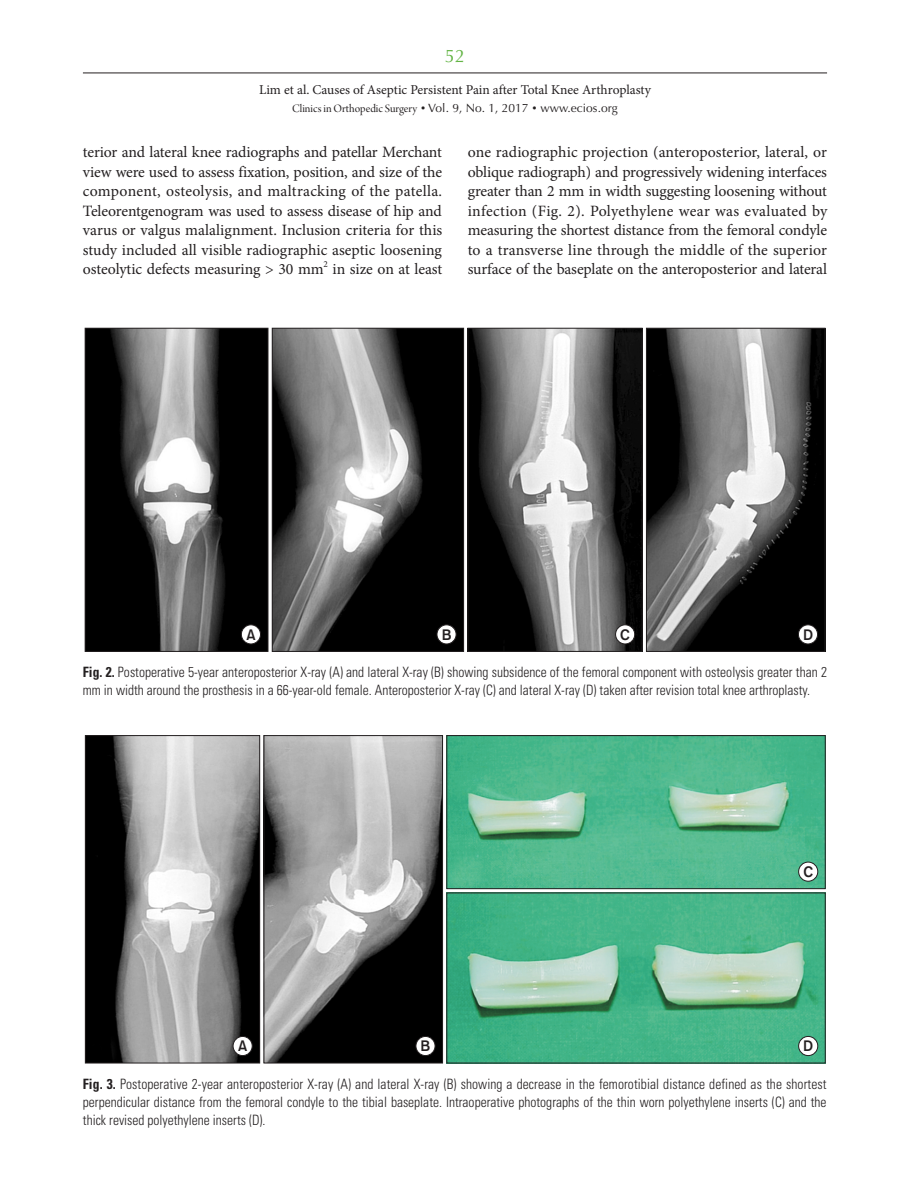
<style>
.page{position:relative;width:910px;height:1195px;background:#fff}
.page>*{position:absolute;margin:0;border:0;box-sizing:border-box;transform-origin:0 0}
.t1{font:18px "Optima LT Std";color:#63b445}
.t2{font:15.75px/19.5px "Minion Pro";letter-spacing:-.005em;color:#231f20;text-align:justify}
.t3{font:15px "Gothic 725 BT Bold A";color:#231f20}
.t4{font:300 condensed 14.25px/18px "Univers";color:#231f20;scale:.95 1}
.t5{font:13.5px "Minion Pro";color:#231f20}
.t6{font:12px "Optima LT Std";color:#231f20}
.t7{font:9.15px "Minion Pro";color:#231f20}
.s1{font-family:"Arno Pro Display"}
.s2{font-size:9px}
.s3{font-weight:700}
</style>
<div class="page">
<hr style="left:83px;top:73px;width:744px;height:1px;background:#231f20">
<svg style="left:85px;top:328px;width:740px;height:324px;background:#555"></svg>
<div style="left:241px;top:625px;width:19px;height:19px;background:#fff;border-radius:50%"></div>
<div style="left:241px;top:624px;width:20px;height:20px;border:1px solid #231f20;border-radius:50%"></div>
<div style="left:437px;top:625px;width:19px;height:19px;background:#fff;border-radius:50%"></div>
<div style="left:437px;top:624px;width:19px;height:20px;border:1px solid #231f20;border-radius:50%"></div>
<div style="left:616px;top:625px;width:19px;height:19px;background:#fff;border-radius:50%"></div>
<div style="left:615px;top:624px;width:20px;height:20px;border:1px solid #231f20;border-radius:50%"></div>
<div style="left:798px;top:625px;width:19px;height:19px;background:#fff;border-radius:50%"></div>
<div style="left:798px;top:624px;width:20px;height:20px;border:1px solid #231f20;border-radius:50%"></div>
<img style="left:266px;top:737px;width:175px;height:324px">
<div style="left:264px;top:735px;width:179px;height:328px;border:1px solid #231f20"></div>
<img style="left:87px;top:737px;width:171px;height:324px">
<div style="left:85px;top:735px;width:175px;height:328px;border:1px solid #231f20"></div>
<div style="left:233px;top:1036px;width:19px;height:19px;background:#fff;border-radius:50%"></div>
<div style="left:233px;top:1036px;width:19px;height:20px;border:1px solid #231f20;border-radius:50%"></div>
<div style="left:416px;top:1036px;width:19px;height:19px;background:#fff;border-radius:50%"></div>
<div style="left:416px;top:1036px;width:19px;height:20px;border:1px solid #231f20;border-radius:50%"></div>
<svg style="left:446px;top:735px;width:379px;height:328px;background:#5db891"></svg>
<p class="t1" style="left:445px;top:45px;width:22px">52</p>
<p class="t5" style="left:259px;top:80px;width:393px">Lim et al. Causes of Aseptic Persistent Pain after Total Knee Arthroplasty</p>
<p class="t6" style="left:292px;top:101px;width:327px"><span class="s1">Clinics in Orthopedic Surgery</span> <span class="s2">•</span> Vol. 9, No. 1, 2017 <span class="s2">•</span> www.ecios.org</p>
<p class="t2" style="left:83px;top:142px;width:361px">terior and lateral knee radiographs and patellar Merchant view were used to assess fixation, position, and size of the component, osteolysis, and maltracking of the patella.<br>Teleorentgenogram was used to assess disease of hip and varus or valgus malalignment. Inclusion criteria for this study included all visible radiographic aseptic loosening osteolytic defects measuring &gt; 30 mm</p>
<p class="t2" style="left:468px;top:142px;width:361px">one radiographic projection (anteroposterior, lateral, or oblique radiograph) and progressively widening interfaces greater than 2 mm in width suggesting loosening without infection (Fig. 2). Polyethylene wear was evaluated by measuring the shortest distance from the femoral condyle to a transverse line through the middle of the superior surface of the baseplate on the anteroposterior and lateral</p>
<p class="t7" style="left:324px;top:258px;width:6px">2</p>
<p class="t2" style="left:333px;top:259px;width:111px">in size on at least</p>
<p class="t3" style="left:246px;top:626px;width:11px">A</p>
<p class="t3" style="left:442px;top:626px;width:11px">B</p>
<p class="t3" style="left:620px;top:626px;width:11px">C</p>
<p class="t3" style="left:803px;top:626px;width:12px">D</p>
<p class="t4" style="left:83px;top:663px;width:785px"><span class="s3">Fig. 2.</span> Postoperative 5-year anteroposterior X-ray (A) and lateral X-ray (B) showing subsidence of the femoral component with osteolysis greater than 2 mm in width around the prosthesis in a 66-year-old female. Anteroposterior X-ray (C) and lateral X-ray (D) taken after revision total knee arthroplasty.</p>
<p class="t3" style="left:238px;top:1037px;width:11px">A</p>
<p class="t3" style="left:421px;top:1037px;width:11px">B</p>
<p class="t3" style="left:803px;top:863px;width:11px">C</p>
<p class="t3" style="left:803px;top:1037px;width:12px">D</p>
<p class="t4" style="left:83px;top:1074px;width:784px;text-align:justify"><span class="s3">Fig. 3.</span> Postoperative 2-year anteroposterior X-ray (A) and lateral X-ray (B) showing a decrease in the femorotibial distance defined as the shortest perpendicular distance from the femoral condyle to the tibial baseplate. Intraoperative photographs of the thin worn polyethylene inserts (C) and the thick revised polyethylene inserts (D).</p>
</div>
